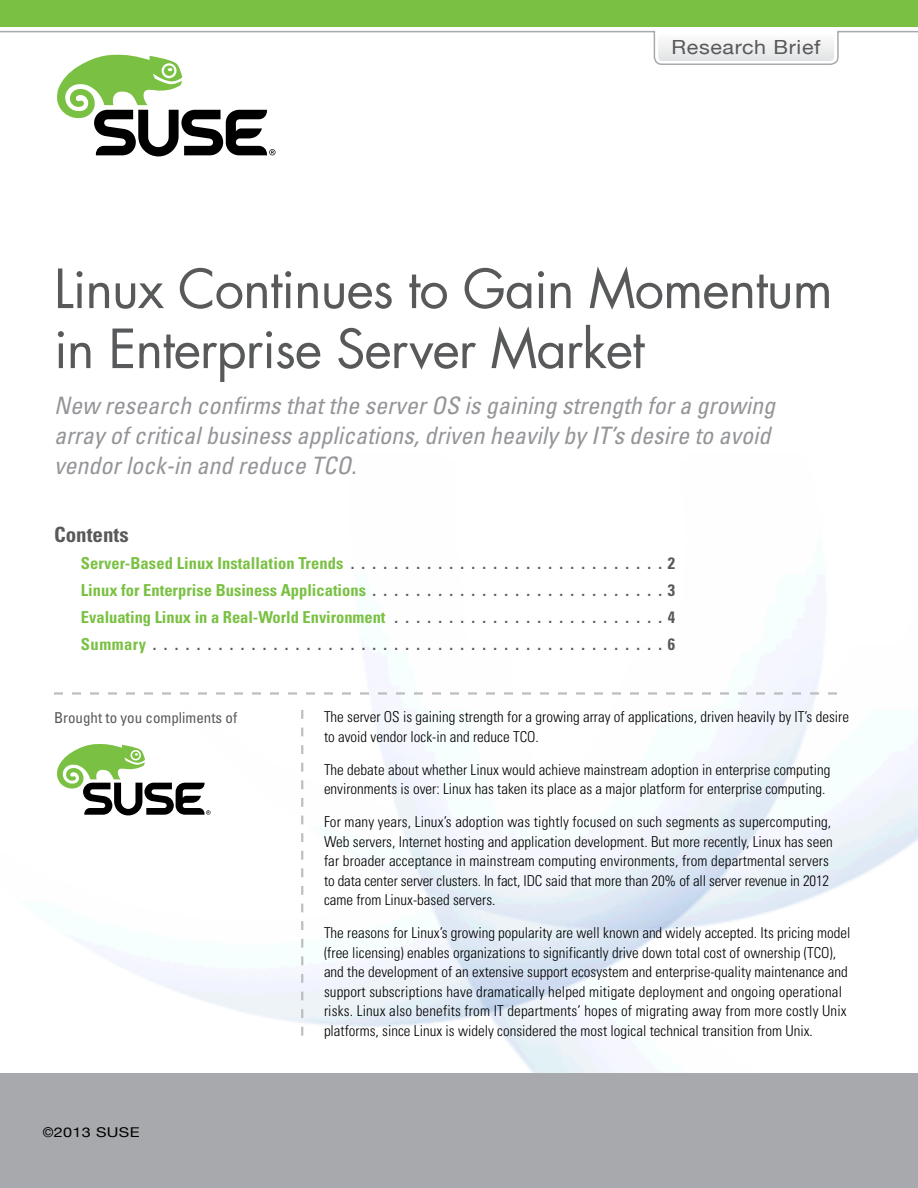
<style>
.page{position:relative;width:918px;height:1188px;background:#fff}
.page>*{position:absolute;margin:0;border:0;box-sizing:border-box;transform-origin:0 0}
.t1{font:52.5px/60px "Futura";letter-spacing:-.02em;color:#58595b}
.t2{font:italic condensed 24px/30px "Univers";color:#939598}
.t3{font:700 condensed 21px "Univers";color:#58595b}
.t4{font:19.5px "Helvetica Neue";letter-spacing:.03em;color:#58595b;scale:1.1 1}
.t5{font:700 condensed 16.5px "Univers";color:#7ac143}
.t6{font:700 condensed 16.5px "Univers";letter-spacing:.03em;color:#7ac143}
.t7{font:700 condensed 16.5px "Univers";color:#58595b}
.t8{font:300 condensed 15px/19.5px "Univers";color:#000}
.t9{font:condensed 15px "Univers";color:#58595b}
.t10{font:13.5px "Helvetica Neue";letter-spacing:.02em;color:#000}
</style>
<div class="page">
<div style="left:0;top:1073px;width:918px;height:115px;background:#a7a9ac"></div>
<svg style="left:54px;top:692px;width:783px;height:3px"></svg>
<svg style="left:301px;top:710px;width:2px;height:326px"></svg>
<svg style="left:57px;top:66px;width:219px;height:90px"></svg>
<svg style="left:57px;top:744px;width:154px;height:71px"></svg>
<svg style="left:0;top:30px;width:918px;height:36px"></svg>
<svg style="left:658px;top:30px;width:176px;height:31px"></svg>
<div style="left:0;top:0;width:918px;height:27px;background:#7ac143"></div>
<h3 class="t4" style="left:672px;top:35px;width:137px">Research Brief</h3>
<h1 class="t1" style="left:54px;top:258px;width:780px">Linux Continues to Gain Momentum in Enterprise Server Market</h1>
<h2 class="t2" style="left:54px;top:391px;width:723px">New research confirms that the server OS is gaining strength for a growing array of critical business applications, driven heavily by IT’s desire to avoid vendor lock-in and reduce TCO.</h2>
<h3 class="t3" style="left:54px;top:521px;width:76px">Contents</h3>
<p class="t5" style="left:81px;top:553px;width:264px">Server-Based Linux Installation Trends</p>
<p class="t7" style="left:668px;top:553px;width:9px">2</p>
<p class="t5" style="left:81px;top:580px;width:287px">Linux for Enterprise Business Applications</p>
<p class="t7" style="left:668px;top:580px;width:9px">3</p>
<p class="t5" style="left:81px;top:607px;width:306px">Evaluating Linux in a Real-World Environment</p>
<p class="t7" style="left:668px;top:607px;width:9px">4</p>
<p class="t6" style="left:81px;top:634px;width:67px">Summary</p>
<p class="t7" style="left:668px;top:634px;width:9px">6</p>
<p class="t9" style="left:54px;top:708px;width:185px">Brought to you compliments of</p>
<p class="t8" style="left:324px;top:707px;width:527px">The server OS is gaining strength for a growing array of applications, driven heavily by IT’s desire to avoid vendor lock-in and reduce TCO.</p>
<p class="t8" style="left:324px;top:760px;width:508px">The debate about whether Linux would achieve mainstream adoption in enterprise computing environments is over: Linux has taken its place as a major platform for enterprise computing.</p>
<p class="t8" style="left:324px;top:812px;width:510px">For many years, Linux’s adoption was tightly focused on such segments as supercomputing, Web servers, Internet hosting and application development. But more recently, Linux has seen far broader acceptance in mainstream computing environments, from departmental servers to data center server clusters. In fact, IDC said that more than 20% of all server revenue in 2012 came from Linux-based servers.</p>
<p class="t8" style="left:324px;top:923px;width:528px">The reasons for Linux’s growing popularity are well known and widely accepted. Its pricing model (free licensing) enables organizations to significantly drive down total cost of ownership (TCO), and the development of an extensive support ecosystem and enterprise-quality maintenance and support subscriptions have dramatically helped mitigate deployment and ongoing operational risks. Linux also benefits from IT departments’ hopes of migrating away from more costly Unix platforms, since Linux is widely considered the most logical technical transition from Unix.</p>
<p class="t10" style="left:43px;top:1124px;width:98px">©2013 SUSE</p>
</div>
